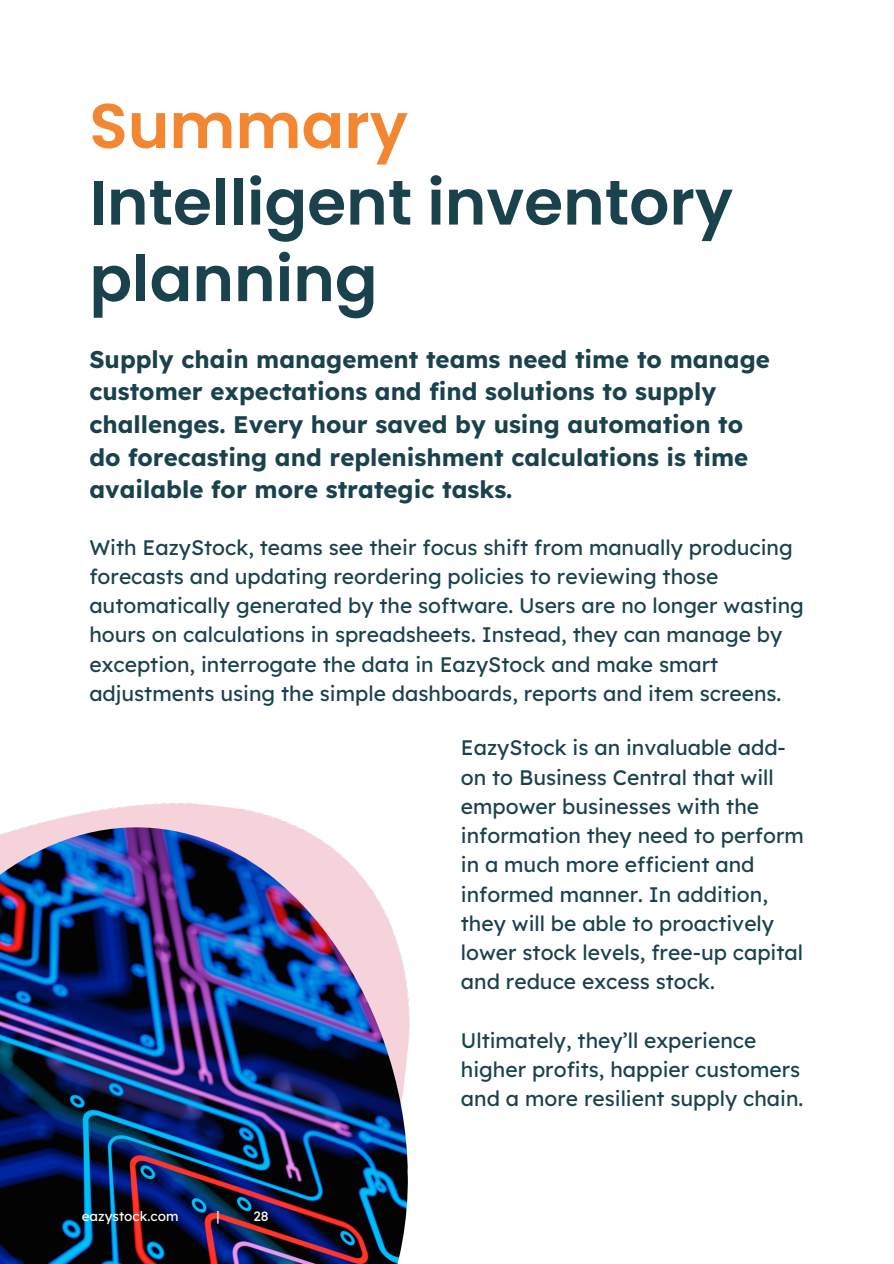
<style>
.page{position:relative;width:894px;height:1264px;background:#fff}
.page>*{position:absolute;margin:0;border:0;box-sizing:border-box;transform-origin:0 0}
.t1{font:600 63px/76.5px "Poppins";color:#1a424c}
.t2{font:700 24px/32.7px "Lexend";color:#1a424c}
.t3{font:21px/29.2px "Lexend";color:#1a424c}
.t4{font:13.5px "Lexend";color:#fff}
.s1{color:#f38630}
</style>
<div class="page">
<img style="left:27px;top:803px;width:383px;height:400px">
<img style="left:0;top:827px;width:407px;height:436px">
<p class="t1" style="left:89px;top:88px;width:645px"><span class="s1">Summary<br></span>Intelligent inventory planning</p>
<h3 class="t2" style="left:89px;top:342px;width:681px">Supply chain management teams need time to manage customer expectations and find solutions to supply challenges. Every hour saved by using automation to do forecasting and replenishment calculations is time available for more strategic tasks.</h3>
<p class="t3" style="left:89px;top:532px;width:715px">With EazyStock, teams see their focus shift from manually producing forecasts and updating reordering policies to reviewing those automatically generated by the software. Users are no longer wasting hours on calculations in spreadsheets. Instead, they can manage by exception, interrogate the data in EazyStock and make smart adjustments using the simple dashboards, reports and item screens.</p>
<h3 class="t3" style="left:461px;top:732px;width:344px">EazyStock is an invaluable add&shy;on to Business Central that will empower businesses with the information they need to perform in a much more efficient and informed manner. In addition, they will be able to proactively lower stock levels, free-up capital and reduce excess stock.</h3>
<p class="t4" style="left:82px;top:1206px;width:98px">eazystock.com</p>
<p class="t4" style="left:216px;top:1206px;width:5px">|</p>
<p class="t4" style="left:253px;top:1206px;width:17px">28</p>
<h3 class="t3" style="left:461px;top:1025px;width:344px">Ultimately, they’ll experience higher profits, happier customers and a more resilient supply chain.</h3>
</div>
